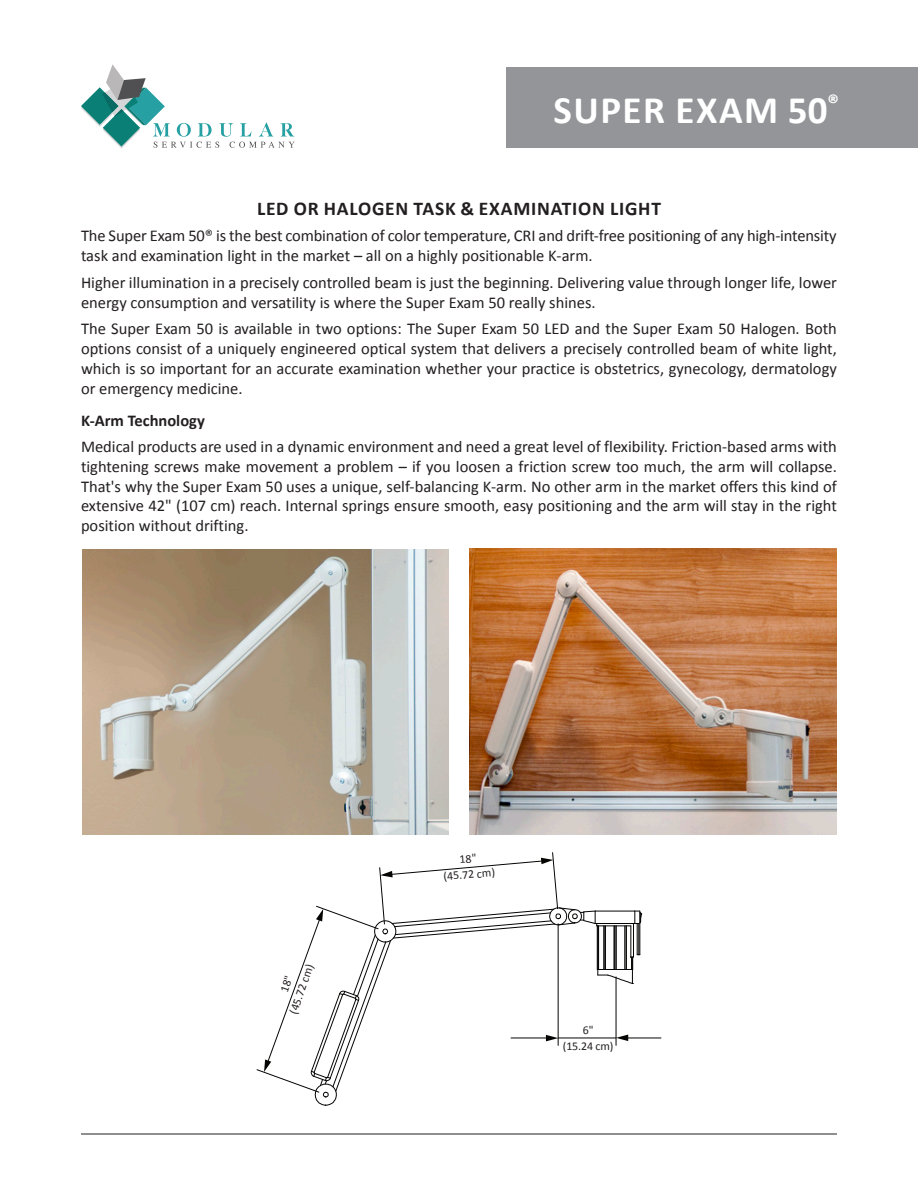
<style>
.page{position:relative;width:918px;height:1188px;background:#fff}
.page>*{position:absolute;margin:0;border:0;box-sizing:border-box;transform-origin:0 0}
.t1{font:700 39px "Calibri";letter-spacing:.04em;color:#fff}
.header_1{font:700 19.5px "Calibri";letter-spacing:.04em;color:#231f20}
.body_text{font:16.5px/19.8px "Calibri";color:#231f20}
.header_2{font:700 16.5px "Calibri";color:#231f20}
.t2{font:11.85px/15.9px "Calibri";color:#231f20;text-align:center}
</style>
<div class="page">
<hr style="left:81px;top:1134px;width:756px;height:1px;background:#231f20">
<div style="left:507px;top:68px;width:411px;height:80px;background:#939598"></div>
<svg style="left:81px;top:64px;width:214px;height:84px"></svg>
<img style="left:82px;top:549px;width:367px;height:285px">
<img style="left:469px;top:549px;width:368px;height:286px">
<hr style="left:626px;top:1038px;width:35px;height:1px;background:#040503">
<svg style="left:256px;top:852px;width:386px;height:254px"></svg>
<p class="t1" style="left:553px;top:85px;width:287px">SUPER EXAM 50<sup>®</sup></p>
<p class="header_1" style="left:257px;top:196px;width:406px">LED OR HALOGEN TASK &amp; EXAMINATION LIGHT</p>
<p class="body_text" style="left:81px;top:226px;width:757px">The Super Exam 50® is the best combination of color temperature, CRI and drift-free positioning of any high-intensity task and examination light in the market – all on a highly positionable K-arm.</p>
<p class="body_text" style="left:81px;top:272px;width:757px">Higher illumination in a precisely controlled beam is just the beginning. Delivering value through longer life, lower energy consumption and versatility is where the Super Exam 50 really shines.</p>
<p class="body_text" style="left:81px;top:319px;width:757px;text-align:justify">The Super Exam 50 is available in two options: The Super Exam 50 LED and the Super Exam 50 Halogen. Both options consist of a uniquely engineered optical system that delivers a precisely controlled beam of white light, which is so important for an accurate examination whether your practice is obstetrics, gynecology, dermatology or emergency medicine.</p>
<p class="header_2" style="left:81px;top:409px;width:125px">K-Arm Technology</p>
<p class="body_text" style="left:81px;top:437px;width:757px;text-align:justify">Medical products are used in a dynamic environment and need a great level of flexibility. Friction-based arms with tightening screws make movement a problem – if you loosen a friction screw too much, the arm will collapse.<br>That's why the Super Exam 50 uses a unique, self-balancing K-arm. No other arm in the market offers this kind of extensive 42" (107 cm) reach. Internal springs ensure smooth, easy positioning and the arm will stay in the right position without drifting.</p>
<p class="t2" style="left:270px;top:1005px;width:53px;rotate:-70deg">18"<br>(45.72 cm)</p>
<p class="t2" style="left:442px;top:853px;width:53px;rotate:-5deg">18"<br>(45.72 cm)</p>
<p class="t2" style="left:563px;top:1022px;width:52px">6"<br>(15.24 cm)</p>
</div>
